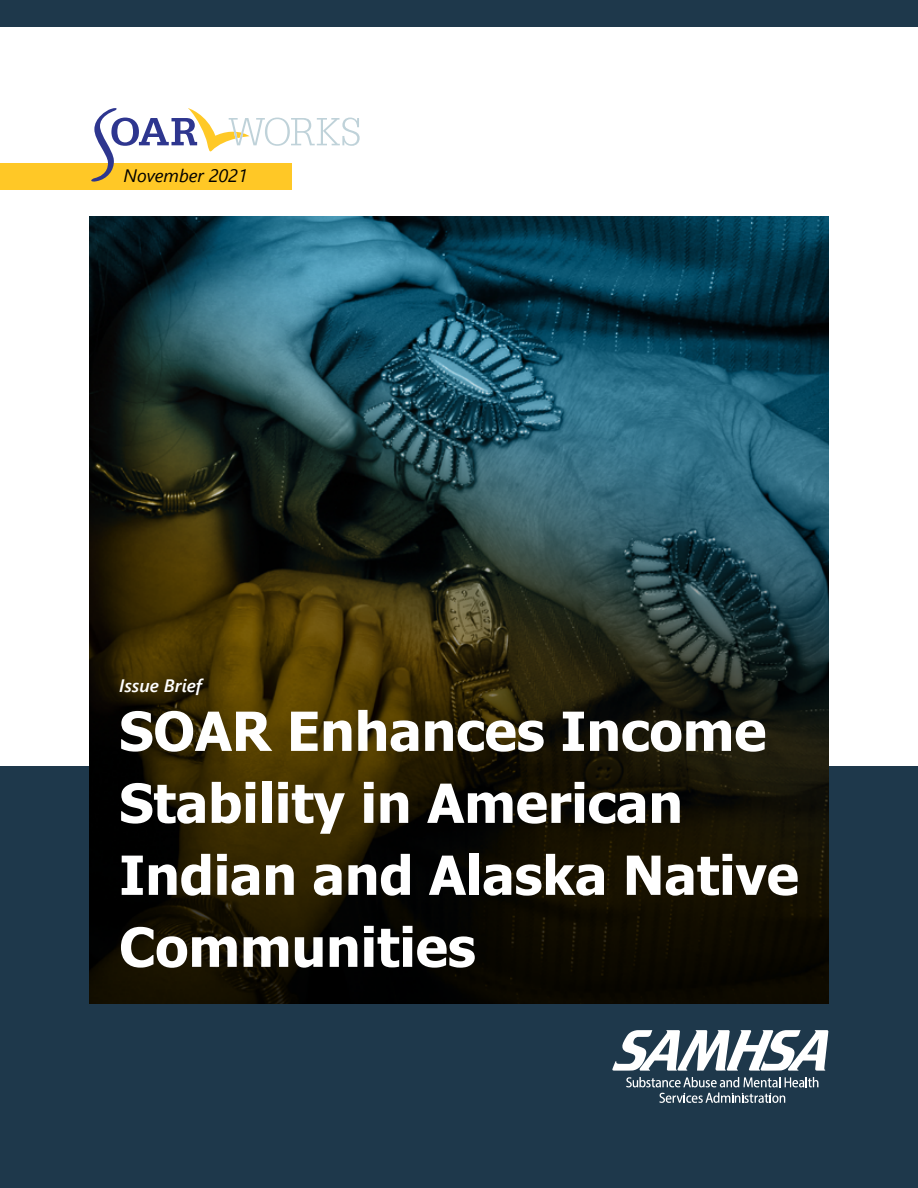
<style>
.page{position:relative;width:918px;height:1188px;background:#fff}
.page>*{position:absolute;margin:0;border:0;box-sizing:border-box;transform-origin:0 0}
.t1{font:700 54px/72px "Tahoma";color:#fff}
.t2{font:italic 18px "Segoe UI";color:#000}
.t3{font:italic 600 18px "Segoe UI";color:#fff}
</style>
<div class="page">
<div style="left:0;top:0;width:918px;height:27px;background:#1e384b"></div>
<div style="left:0;top:163px;width:292px;height:26px;background:#ffc826"></div>
<div style="left:0;top:767px;width:918px;height:421px;background:#1e384b"></div>
<img style="left:91px;top:108px;width:26px;height:74px">
<img style="left:188px;top:108px;width:41px;height:44px">
<img style="left:111px;top:118px;width:86px;height:28px">
<svg style="left:229px;top:118px;width:131px;height:28px"></svg>
<img style="left:90px;top:216px;width:738px;height:787px">
<svg style="left:612px;top:1030px;width:216px;height:41px"></svg>
<svg style="left:626px;top:1077px;width:192px;height:26px"></svg>
<p class="t2" style="left:124px;top:159px;width:126px">November 2021</p>
<p class="t3" style="left:119px;top:669px;width:84px">Issue Brief</p>
<h1 class="t1" style="left:119px;top:697px;width:681px">SOAR Enhances Income<br>Stability in American<br>Indian and Alaska Native<br>Communities</h1>
</div>
